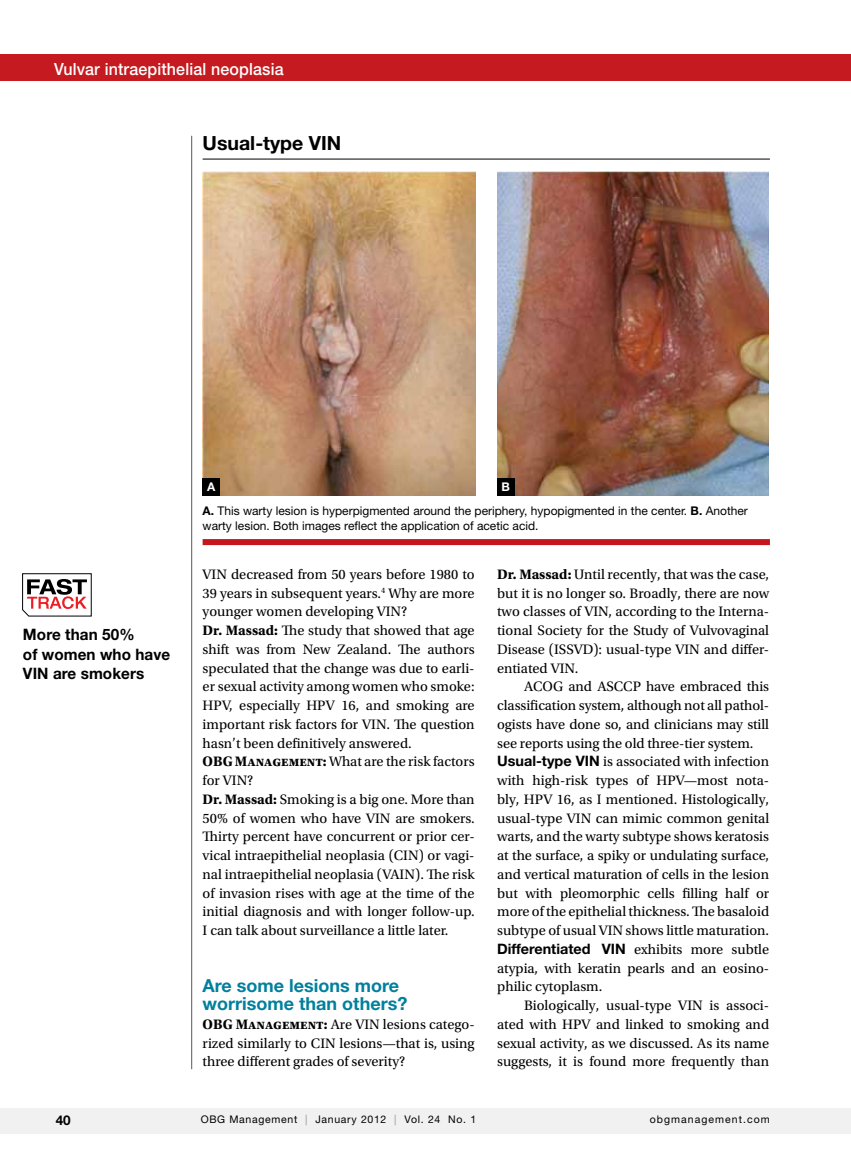
<style>
.page{position:relative;width:851px;height:1161px;background:#fff}
.page>*{position:absolute;margin:0;border:0;box-sizing:border-box;transform-origin:0 0}
.t1{font:700 19.5px "Helvetica Neue LT Std";color:#000}
.t2{font:700 18px/18.8px "Helvetica Neue LT Std";color:#00809d}
.t3{font:500 16.8px "Helvetica Neue LT Std";letter-spacing:.01em;color:#fff;scale:.95 1}
.t4{font:700 15.75px/19.5px "Helvetica Neue LT Std";letter-spacing:.005em;color:#000}
.t5{font:14.4px/18.8px "Utopia Std";color:#000;text-align:justify}
.t6{font:700 13.5px "Helvetica Neue LT Std";color:#000}
.t7{font:12px/15px "Helvetica Neue LT Std";color:#000}
.t8{font:700 12px "Helvetica Neue LT Std";color:#fff}
.t9{font:10.5px "Helvetica Neue LT Std";letter-spacing:.065em;color:#000}
.t10{font:10.5px "Helvetica Neue LT Std";letter-spacing:.1em;color:#000}
.s1{font-weight:700}
.s2{font-family:"Helvetica Neue LT Std";font-weight:700}
.s3{color:#939598}
</style>
<div class="page">
<hr style="left:191px;top:136px;width:1px;height:933px;background:#58595b">
<svg style="left:22px;top:573px;width:70px;height:44px"></svg>
<div style="left:0;top:1108px;width:850px;height:26px;background:#f1f1f2"></div>
<div style="left:0;top:54px;width:850px;height:27px;background:#c51a20"></div>
<hr style="left:202px;top:159px;width:568px;height:1px;background:#000">
<div style="left:202px;top:539px;width:568px;height:6px;background:#c4161c"></div>
<img style="left:202px;top:172px;width:273px;height:324px">
<img style="left:497px;top:172px;width:271px;height:324px">
<div style="left:202px;top:478px;width:18px;height:18px;background:#000"></div>
<div style="left:497px;top:478px;width:17px;height:18px;background:#000"></div>
<p class="t3" style="left:54px;top:59px;width:243px">Vulvar intraepithelial neoplasia</p>
<h1 class="t1" style="left:202px;top:131px;width:140px">Usual-type VIN</h1>
<p class="t8" style="left:207px;top:480px;width:10px">A</p>
<p class="t8" style="left:501px;top:480px;width:10px">B</p>
<p class="t4" style="left:23px;top:624px;width:149px">More than 50%<br>of women who have<br>VIN are smokers</p>
<p class="t7" style="left:202px;top:503px;width:547px"><span class="s1">A.</span> This warty lesion is hyperpigmented around the periphery, hypopigmented in the center. <span class="s1">B.</span> Another warty lesion. Both images reflect the application of acetic acid.</p>
<p class="t5" style="left:202px;top:565px;width:273px;text-align:left">VIN decreased from 50 years before 1980 to 39 years in subsequent years.<sup>4</sup> Why are more younger women developing VIN?<br><span class="s1">Dr. Massad:</span> The study that showed that age shift was from New Zealand. The authors speculated that the change was due to earli&shy;er sexual activity among women who smoke:<br>HPV, especially HPV 16, and smoking are important risk factors for VIN. The question hasn’t been definitively answered.<br><span class="s1">OBG Management:</span> What are the risk factors for VIN?<br><span class="s1">Dr. Massad:</span> Smoking is a big one. More than 50% of women who have VIN are smokers.<br>Thirty percent have concurrent or prior cer&shy;vical intraepithelial neoplasia (CIN) or vagi&shy;nal intraepithelial neoplasia (VAIN). The risk of invasion rises with age at the time of the initial diagnosis and with longer follow-up.<br>I can talk about surveillance a little later.</p>
<p class="t2" style="left:202px;top:975px;width:206px">Are some lesions more worrisome than others?</p>
<p class="t5" style="left:202px;top:1015px;width:273px"><span class="s1">OBG Management:</span> Are VIN lesions catego&shy;rized similarly to CIN lesions—that is, using three different grades of severity?</p>
<p class="t5" style="left:497px;top:565px;width:273px"><span class="s1">Dr. Massad:</span> Until recently, that was the case, but it is no longer so. Broadly, there are now two classes of VIN, according to the Interna&shy;tional Society for the Study of Vulvovaginal Disease (ISSVD): usual-type VIN and differ&shy;entiated VIN.</p>
<p class="t5" style="left:497px;top:678px;width:273px;text-align:left;text-indent:27px">ACOG and ASCCP have embraced this classification system, although not all pathol&shy;ogists have done so, and clinicians may still see reports using the old three-tier system.<br><span class="s2">Usual-type VIN</span> is associated with infection with high-risk types of HPV—most nota&shy;bly, HPV 16, as I mentioned. Histologically, usual-type VIN can mimic common genital warts, and the warty subtype shows keratosis at the surface, a spiky or undulating surface, and vertical maturation of cells in the lesion but with pleomorphic cells filling half or more of the epithelial thickness. The basaloid subtype of usual VIN shows little maturation.<br><span class="s2">Differentiated VIN</span> exhibits more subtle atypia, with keratin pearls and an eosino&shy;philic cytoplasm.</p>
<p class="t5" style="left:497px;top:996px;width:273px;text-indent:27px">Biologically, usual-type VIN is associ&shy;ated with HPV and linked to smoking and sexual activity, as we discussed. As its name suggests, it is found more frequently than</p>
<p class="t6" style="left:56px;top:1112px;width:17px">40</p>
<p class="t9" style="left:201px;top:1114px;width:277px">OBG Management <span class="s3">|</span> January 2012 <span class="s3">|</span> Vol. 24 No. 1</p>
<p class="t10" style="left:649px;top:1114px;width:122px">obgmanagement.com</p>
</div>
